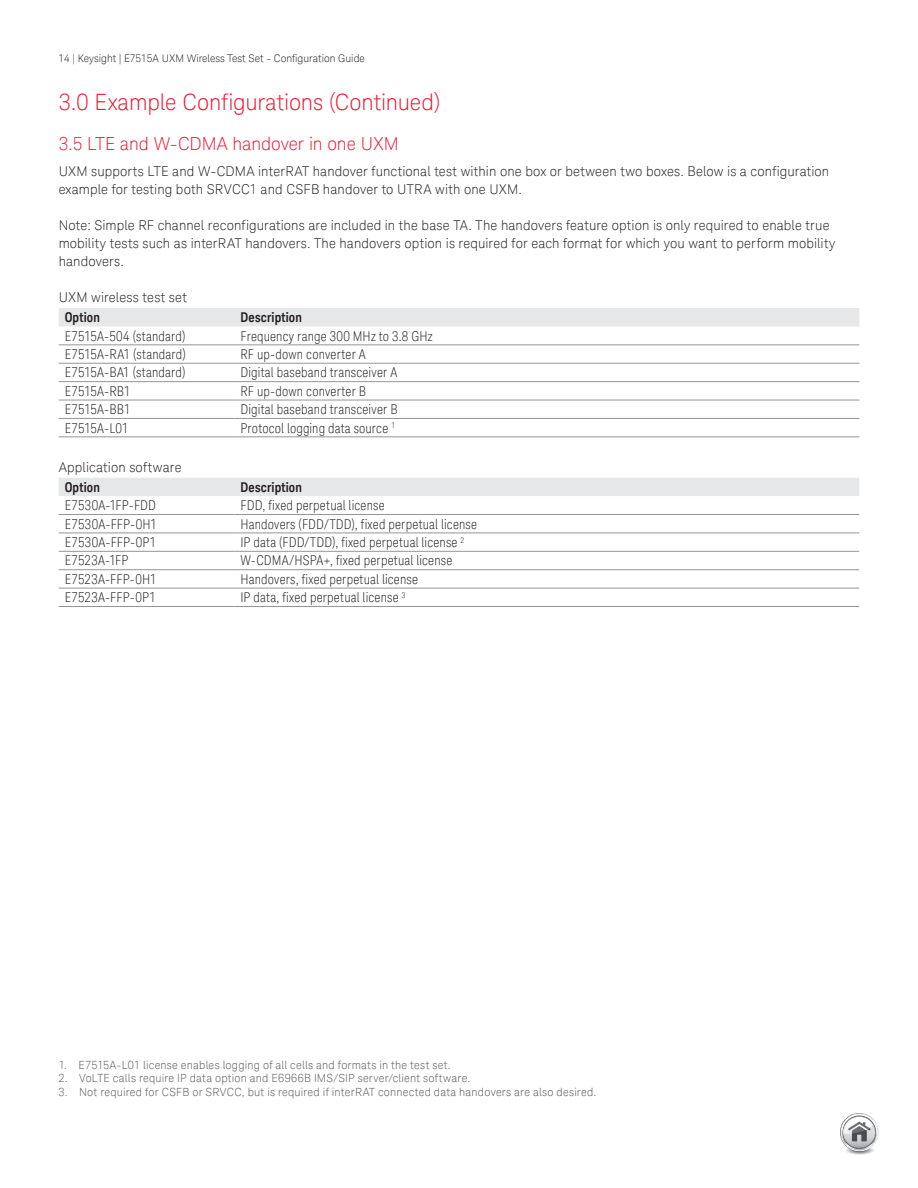
<style>
.page{position:relative;width:918px;height:1188px;background:#fff}
.page>*{position:absolute;margin:0;border:0;box-sizing:border-box;transform-origin:0 0}
.t1{font:300 22.5px "Keysight Sans";letter-spacing:-.005em;color:#ed1a36}
.t2{font:300 18px "Keysight Sans";letter-spacing:-.005em;color:#ed1a36}
.t3{font:300 condensed 13.5px "Keysight Sans";letter-spacing:.015em;color:#231f20}
.t4{font:300 13.5px/18px "Keysight Sans";letter-spacing:.01em;color:#231f20}
.t5{font:700 13.5px "Keysight Sans Condensed";letter-spacing:.01em;color:#231f20}
.t6{font:300 11.25px "Keysight Sans";letter-spacing:.015em;color:#57585a}
.t7{font:300 10.5px "Keysight Sans";color:#231f20}
</style>
<div class="page">
<div style="left:59px;top:308px;width:800px;height:18px;background:#e6e7e9"></div>
<hr style="left:59px;top:344px;width:175px;height:1px;background:#939598">
<hr style="left:234px;top:344px;width:625px;height:1px;background:#939598">
<hr style="left:59px;top:363px;width:175px;height:1px;background:#939598">
<hr style="left:234px;top:363px;width:625px;height:1px;background:#939598">
<hr style="left:59px;top:381px;width:175px;height:1px;background:#939598">
<hr style="left:234px;top:381px;width:625px;height:1px;background:#939598">
<hr style="left:59px;top:400px;width:175px;height:1px;background:#939598">
<hr style="left:234px;top:400px;width:625px;height:1px;background:#939598">
<hr style="left:59px;top:418px;width:175px;height:1px;background:#939598">
<hr style="left:234px;top:418px;width:625px;height:1px;background:#939598">
<hr style="left:59px;top:436px;width:175px;height:1px;background:#939598">
<hr style="left:234px;top:436px;width:625px;height:1px;background:#939598">
<div style="left:59px;top:478px;width:800px;height:18px;background:#e6e7e9"></div>
<hr style="left:59px;top:514px;width:175px;height:1px;background:#939598">
<hr style="left:234px;top:514px;width:625px;height:1px;background:#939598">
<hr style="left:59px;top:533px;width:175px;height:1px;background:#939598">
<hr style="left:234px;top:533px;width:625px;height:1px;background:#939598">
<hr style="left:59px;top:551px;width:175px;height:1px;background:#939598">
<hr style="left:234px;top:551px;width:625px;height:1px;background:#939598">
<hr style="left:59px;top:569px;width:175px;height:1px;background:#939598">
<hr style="left:234px;top:569px;width:625px;height:1px;background:#939598">
<hr style="left:59px;top:588px;width:175px;height:1px;background:#939598">
<hr style="left:234px;top:588px;width:625px;height:1px;background:#939598">
<hr style="left:59px;top:606px;width:175px;height:1px;background:#939598">
<hr style="left:234px;top:606px;width:625px;height:1px;background:#939598">
<svg style="left:840px;top:1113px;width:39px;height:42px"></svg>
<p class="t7" style="left:59px;top:52px;width:308px">14 | Keysight | E7515A UXM Wireless Test Set - Configuration Guide</p>
<h1 class="t1" style="left:59px;top:89px;width:383px">3.0 Example Configurations (Continued)</h1>
<h2 class="t2" style="left:59px;top:133px;width:342px">3.5 LTE and W-CDMA handover in one UXM</h2>
<p class="t4" style="left:59px;top:162px;width:772px">UXM supports LTE and W-CDMA interRAT handover functional test within one box or between two boxes. Below is a configuration example for testing both SRVCC1 and CSFB handover to UTRA with one UXM.</p>
<p class="t4" style="left:59px;top:216px;width:778px">Note: Simple RF channel reconfigurations are included in the base TA. The handovers feature option is only required to enable true mobility tests such as interRAT handovers. The handovers option is required for each format for which you want to perform mobility handovers.</p>
<p class="t4" style="left:59px;top:288px;width:130px">UXM wireless test set</p>
<p class="t5" style="left:65px;top:309px;width:37px">Option</p>
<p class="t5" style="left:241px;top:309px;width:63px">Description</p>
<p class="t3" style="left:65px;top:328px;width:122px">E7515A-504 (standard)</p>
<p class="t3" style="left:241px;top:328px;width:194px">Frequency range 300 MHz to 3.8 GHz</p>
<p class="t3" style="left:65px;top:346px;width:123px">E7515A-RA1 (standard)</p>
<p class="t3" style="left:241px;top:346px;width:127px">RF up-down converter A</p>
<p class="t3" style="left:65px;top:365px;width:122px">E7515A-BA1 (standard)</p>
<p class="t3" style="left:241px;top:365px;width:158px">Digital baseband transceiver A</p>
<p class="t3" style="left:65px;top:383px;width:68px">E7515A-RB1</p>
<p class="t3" style="left:241px;top:383px;width:127px">RF up-down converter B</p>
<p class="t3" style="left:65px;top:401px;width:67px">E7515A-BB1</p>
<p class="t3" style="left:241px;top:401px;width:159px">Digital baseband transceiver B</p>
<p class="t3" style="left:65px;top:420px;width:66px">E7515A-L01</p>
<p class="t3" style="left:241px;top:420px;width:156px">Protocol logging data source <sup>1</sup></p>
<p class="t4" style="left:59px;top:458px;width:124px">Application software</p>
<p class="t5" style="left:65px;top:479px;width:37px">Option</p>
<p class="t5" style="left:241px;top:479px;width:63px">Description</p>
<p class="t3" style="left:65px;top:497px;width:93px">E7530A-1FP-FDD</p>
<p class="t3" style="left:241px;top:497px;width:146px">FDD, fixed perpetual license</p>
<p class="t3" style="left:65px;top:516px;width:94px">E7530A-FFP-0H1</p>
<p class="t3" style="left:241px;top:516px;width:238px">Handovers (FDD/TDD), fixed perpetual license</p>
<p class="t3" style="left:65px;top:534px;width:93px">E7530A-FFP-0P1</p>
<p class="t3" style="left:241px;top:534px;width:225px">IP data (FDD/TDD), fixed perpetual license <sup>2</sup></p>
<p class="t3" style="left:65px;top:553px;width:65px">E7523A-1FP</p>
<p class="t3" style="left:241px;top:553px;width:213px">W-CDMA/HSPA+, fixed perpetual license</p>
<p class="t3" style="left:65px;top:571px;width:94px">E7523A-FFP-0H1</p>
<p class="t3" style="left:241px;top:571px;width:179px">Handovers, fixed perpetual license</p>
<p class="t3" style="left:65px;top:589px;width:93px">E7523A-FFP-0P1</p>
<p class="t3" style="left:241px;top:589px;width:167px">IP data, fixed perpetual license <sup>3</sup></p>
<p class="t6" style="left:59px;top:1058px;width:392px">1. E7515A-L01 license enables logging of all cells and formats in the test set.</p>
<p class="t6" style="left:59px;top:1072px;width:411px">2. VoLTE calls require IP data option and E6966B IMS/SIP server/client software.</p>
<p class="t6" style="left:59px;top:1085px;width:537px">3. Not required for CSFB or SRVCC, but is required if interRAT connected data handovers are also desired.</p>
</div>
